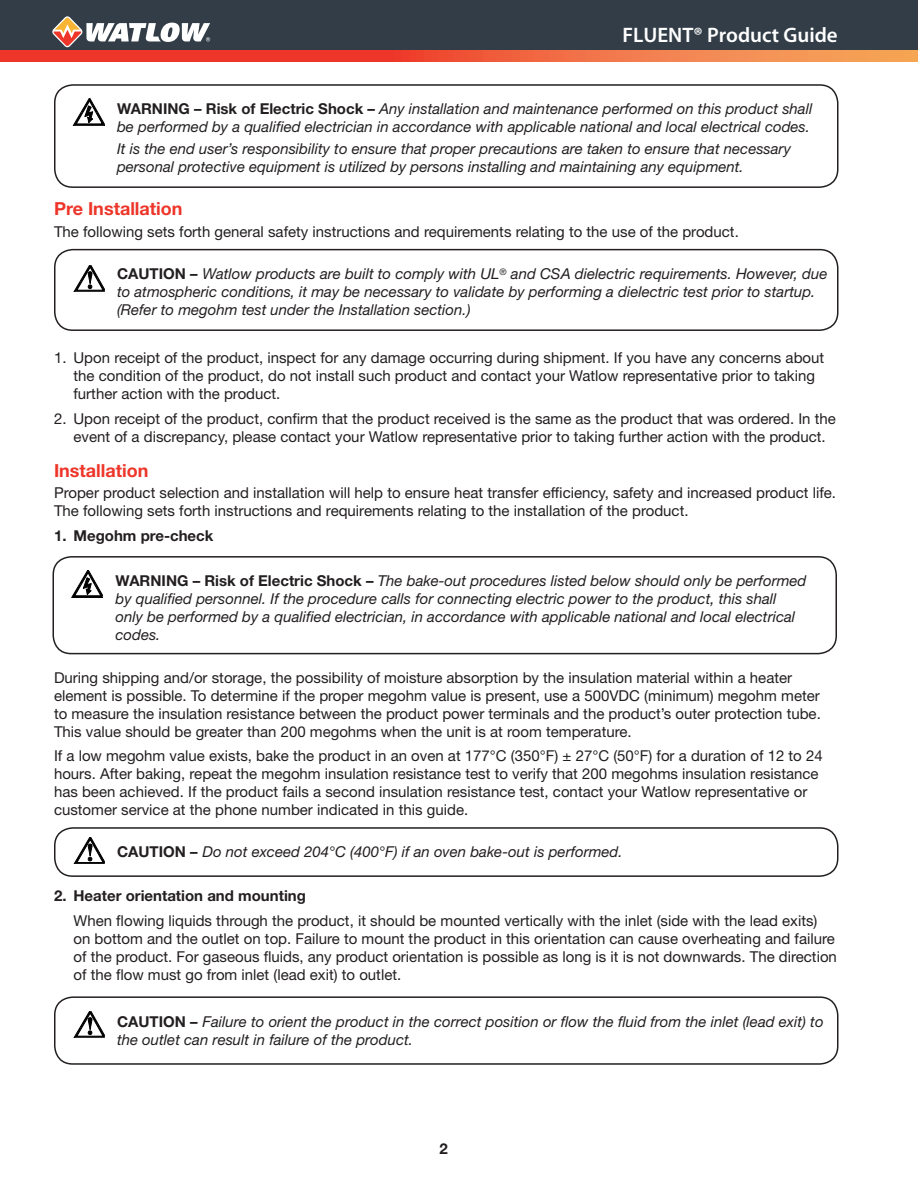
<style>
.page{position:relative;width:918px;height:1188px;background:#fff}
.page>*{position:absolute;margin:0;border:0;box-sizing:border-box;transform-origin:0 0}
.t1{font:600 21px "Myriad Pro";color:#fff}
.t2{font:700 18px "Helvetica Neue LT Std";color:#ee3529}
.t3{font:15px/18px "Helvetica Neue LT Std";color:#231f20}
.t4{font:italic 15px/18px "Helvetica Neue LT Std";color:#231f20}
.t5{font:700 15px "Helvetica Neue LT Std";color:#231f20}
.s1{font-weight:700;font-style:normal}
</style>
<div class="page">
<div style="left:0;top:0;width:918px;height:50px;background:#323d47"></div>
<svg style="left:0;top:50px;width:918px;height:11px;background:#f05d3b"></svg>
<svg style="left:52px;top:16px;width:158px;height:31px"></svg>
<div style="left:54px;top:84px;width:784px;height:104px;border:2px solid #231f20;border-radius:18px"></div>
<svg style="left:73px;top:98px;width:31px;height:27px"></svg>
<div style="left:54px;top:249px;width:784px;height:82px;border:2px solid #231f20;border-radius:18px"></div>
<svg style="left:74px;top:265px;width:31px;height:27px"></svg>
<div style="left:52px;top:556px;width:785px;height:98px;border:2px solid #231f20;border-radius:18px"></div>
<svg style="left:71px;top:571px;width:32px;height:26px"></svg>
<div style="left:54px;top:827px;width:784px;height:50px;border:2px solid #231f20;border-radius:18px"></div>
<svg style="left:74px;top:838px;width:31px;height:26px"></svg>
<div style="left:54px;top:996px;width:784px;height:69px;border:2px solid #231f20;border-radius:18px"></div>
<svg style="left:74px;top:1011px;width:31px;height:27px"></svg>
<p class="t1" style="left:622px;top:21px;width:217px">FLUENT® Product Guide</p>
<p class="t4" style="left:117px;top:100px;width:697px"><span class="s1">WARNING – Risk of Electric Shock –</span> Any installation and maintenance performed on this product shall be performed by a qualified electrician in accordance with applicable national and local electrical codes.</p>
<p class="t4" style="left:117px;top:139px;width:676px">It is the end user’s responsibility to ensure that proper precautions are taken to ensure that necessary personal protective equipment is utilized by persons installing and maintaining any equipment.</p>
<p class="t2" style="left:54px;top:198px;width:130px">Pre Installation</p>
<p class="t3" style="left:54px;top:222px;width:686px">The following sets forth general safety instructions and requirements relating to the use of the product.</p>
<p class="t4" style="left:117px;top:265px;width:712px"><span class="s1">CAUTION –</span> Watlow products are built to comply with UL<sup>®</sup> and CSA dielectric requirements. However, due to atmospheric conditions, it may be necessary to validate by performing a dielectric test prior to startup. (Refer to megohm test under the Installation section.)</p>
<p class="t3" style="left:74px;top:348px;width:752px;text-indent:-20px">1. Upon receipt of the product, inspect for any damage occurring during shipment. If you have any concerns about the condition of the product, do not install such product and contact your Watlow representative prior to taking further action with the product.</p>
<p class="t3" style="left:74px;top:409px;width:764px;text-indent:-20px">2. Upon receipt of the product, confirm that the product received is the same as the product that was ordered. In the event of a discrepancy, please contact your Watlow representative prior to taking further action with the product.</p>
<p class="t2" style="left:54px;top:459px;width:96px">Installation</p>
<p class="t3" style="left:54px;top:484px;width:784px">Proper product selection and installation will help to ensure heat transfer efficiency, safety and increased product life.<br>The following sets forth instructions and requirements relating to the installation of the product.</p>
<p class="t5" style="left:54px;top:526px;width:161px">1. Megohm pre-check</p>
<p class="t4" style="left:116px;top:572px;width:692px"><span class="s1">WARNING – Risk of Electric Shock –</span> The bake-out procedures listed below should only be performed by qualified personnel. If the procedure calls for connecting electric power to the product, this shall only be performed by a qualified electrician, in accordance with applicable national and local electrical codes.</p>
<p class="t3" style="left:54px;top:668px;width:768px">During shipping and/or storage, the possibility of moisture absorption by the insulation material within a heater element is possible. To determine if the proper megohm value is present, use a 500VDC (minimum) megohm meter to measure the insulation resistance between the product power terminals and the product’s outer protection tube.<br>This value should be greater than 200 megohms when the unit is at room temperature.</p>
<p class="t3" style="left:54px;top:747px;width:770px">If a low megohm value exists, bake the product in an oven at 177°C (350°F) ± 27°C (50°F) for a duration of 12 to 24 hours. After baking, repeat the megohm insulation resistance test to verify that 200 megohms insulation resistance has been achieved. If the product fails a second insulation resistance test, contact your Watlow representative or customer service at the phone number indicated in this guide.</p>
<p class="t4" style="left:117px;top:843px;width:507px"><span class="s1">CAUTION –</span> Do not exceed 204°C (400°F) if an oven bake-out is performed.</p>
<p class="t5" style="left:54px;top:886px;width:253px">2. Heater orientation and mounting</p>
<p class="t3" style="left:74px;top:911px;width:765px">When flowing liquids through the product, it should be mounted vertically with the inlet (side with the lead exits) on bottom and the outlet on top. Failure to mount the product in this orientation can cause overheating and failure of the product. For gaseous fluids, any product orientation is possible as long is it is not downwards. The direction of the flow must go from inlet (lead exit) to outlet.</p>
<p class="t4" style="left:117px;top:1012px;width:708px"><span class="s1">CAUTION –</span> Failure to orient the product in the correct position or flow the fluid from the inlet (lead exit) to the outlet can result in failure of the product.</p>
<p class="t5" style="left:440px;top:1139px;width:10px">2</p>
</div>
